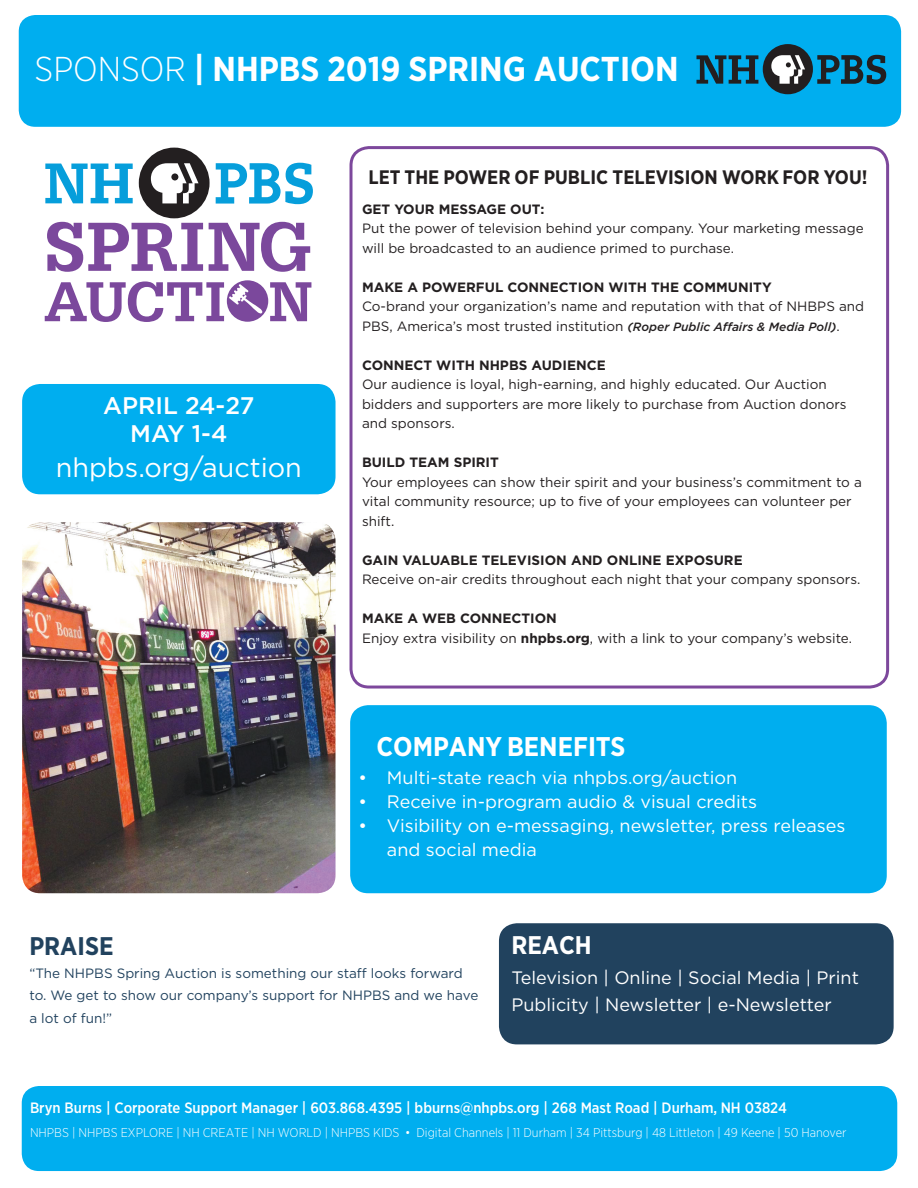
<style>
.page{position:relative;width:918px;height:1188px;background:#fff}
.page>*{position:absolute;margin:0;border:0;box-sizing:border-box;transform-origin:0 0}
.t1{font:700 34.5px "Gotham Narrow";color:#fff}
.t2{font:27px "Gotham";color:#fff}
.t3{font:700 27px "Gotham Narrow";color:#fff}
.t4{font:700 25.5px "Gotham Narrow";color:#21425e}
.t5{font:700 25.5px "Gotham Narrow";color:#fff}
.t6{font:500 24px "Gotham";color:#fff}
.t7{font:700 19.5px "Gotham Narrow";color:#231f20}
.t8{font:18px/24px "Gotham";color:#fff}
.t9{font:500 15px "Gotham Narrow";color:#fff}
.t10{font:13.5px/19.5px "Gotham";color:#231f20}
.t11{font:700 13.5px "Gotham";color:#231f20}
.t12{font:13.5px/22.5px "Gotham";color:#21425e}
.t13{font:300 12.75px "Gotham Narrow";color:#fff}
.s1{font-weight:300}
.s2{font-weight:500;font-style:italic;font-size:12px}
.s3{font-weight:700}
</style>
<div class="page">
<div style="left:22px;top:1086px;width:875px;height:85px;background:#00aeef;border-radius:17px"></div>
<div style="left:19px;top:15px;width:882px;height:112px;background:#00aeef;border-radius:17px"></div>
<div style="left:763px;top:44px;width:50px;height:50px;background:#231f20;border-radius:50%"></div>
<svg style="left:771px;top:55px;width:34px;height:29px"></svg>
<svg style="left:817px;top:55px;width:69px;height:29px"></svg>
<svg style="left:697px;top:55px;width:61px;height:29px"></svg>
<div style="left:350px;top:146px;width:539px;height:543px;border:3px solid #7d489c;border-radius:18px"></div>
<div style="left:350px;top:705px;width:537px;height:188px;background:#00aeef;border-radius:18px"></div>
<div style="left:499px;top:923px;width:395px;height:121px;background:#21425e;border-radius:18px"></div>
<img style="left:22px;top:522px;width:314px;height:371px">
<svg style="left:47px;top:222px;width:156px;height:50px"></svg>
<svg style="left:209px;top:222px;width:101px;height:50px"></svg>
<div style="left:227px;top:280px;width:41px;height:42px;background:#7b489c;border-radius:50%"></div>
<svg style="left:270px;top:282px;width:41px;height:39px"></svg>
<div style="left:139px;top:148px;width:71px;height:70px;background:#231f20;border-radius:50%"></div>
<svg style="left:151px;top:163px;width:48px;height:40px"></svg>
<svg style="left:216px;top:163px;width:97px;height:41px"></svg>
<svg style="left:45px;top:164px;width:88px;height:39px"></svg>
<svg style="left:45px;top:281px;width:219px;height:41px"></svg>
<div style="left:22px;top:384px;width:314px;height:110px;background:#00aeef;border-radius:18px"></div>
<p class="t1" style="left:34px;top:47px;width:646px"><span class="s1">SPONSOR</span> | NHPBS 2019 SPRING AUCTION</p>
<p class="t6" style="left:103px;top:392px;width:153px">APRIL 24-27</p>
<p class="t6" style="left:130px;top:420px;width:99px">MAY 1-4</p>
<p class="t2" style="left:56px;top:452px;width:248px">nhpbs.org/auction</p>
<p class="t7" style="left:369px;top:165px;width:500px">LET THE POWER OF PUBLIC TELEVISION WORK FOR YOU!</p>
<p class="t11" style="left:362px;top:201px;width:184px">GET YOUR MESSAGE OUT:</p>
<p class="t10" style="left:362px;top:219px;width:503px">Put the power of television behind your company. Your marketing message will be broadcasted to an audience primed to purchase.</p>
<p class="t11" style="left:362px;top:279px;width:411px">MAKE A POWERFUL CONNECTION WITH THE COMMUNITY</p>
<p class="t10" style="left:362px;top:297px;width:504px">Co-brand your organization’s name and reputation with that of NHBPS and<br>PBS, America’s most trusted institution <span class="s2">(Roper Public Affairs &amp; Media Poll)</span>.</p>
<p class="t11" style="left:362px;top:357px;width:245px">CONNECT WITH NHPBS AUDIENCE</p>
<p class="t10" style="left:362px;top:375px;width:486px">Our audience is loyal, high-earning, and highly educated. Our Auction bidders and supporters are more likely to purchase from Auction donors and sponsors.</p>
<p class="t11" style="left:362px;top:455px;width:138px">BUILD TEAM SPIRIT</p>
<p class="t10" style="left:362px;top:472px;width:501px">Your employees can show their spirit and your business’s commitment to a vital community resource; up to five of your employees can volunteer per shift.</p>
<p class="t11" style="left:362px;top:552px;width:382px">GAIN VALUABLE TELEVISION AND ONLINE EXPOSURE</p>
<p class="t10" style="left:362px;top:570px;width:500px">Receive on-air credits throughout each night that your company sponsors.</p>
<p class="t11" style="left:362px;top:611px;width:196px">MAKE A WEB CONNECTION</p>
<p class="t10" style="left:362px;top:628px;width:492px">Enjoy extra visibility on <span class="s3">nhpbs.org</span>, with a link to your company’s website.</p>
<p class="t3" style="left:377px;top:729px;width:250px">COMPANY BENEFITS</p>
<p class="t8" style="left:359px;top:766px;width:380px">• Multi-state reach via nhpbs.org/auction</p>
<p class="t8" style="left:359px;top:790px;width:400px">• Receive in-program audio &amp; visual credits</p>
<p class="t8" style="left:387px;top:814px;width:460px;text-indent:-28px">• Visibility on e-messaging, newsletter, press releases and social media</p>
<p class="t4" style="left:29px;top:930px;width:86px">PRAISE</p>
<p class="t12" style="left:29px;top:962px;width:450px">“The NHPBS Spring Auction is something our staff looks forward to. We get to show our company’s support for NHPBS and we have a lot of fun!”</p>
<p class="t5" style="left:511px;top:929px;width:82px">REACH</p>
<p class="t8" style="left:511px;top:966px;width:349px">Television | Online | Social Media | Print</p>
<p class="t8" style="left:511px;top:993px;width:322px">Publicity | Newsletter | e-Newsletter</p>
<p class="t9" style="left:30px;top:1099px;width:758px">Bryn Burns | Corporate Support Manager | 603.868.4395 | bburns@nhpbs.org | 268 Mast Road | Durham, NH 03824</p>
<p class="t13" style="left:30px;top:1125px;width:818px">NHPBS | NHPBS EXPLORE | NH CREATE | NH WORLD | NHPBS KIDS • Digital Channels | 11 Durham | 34 Pittsburg | 48 Littleton | 49 Keene | 50 Hanover</p>
</div>
